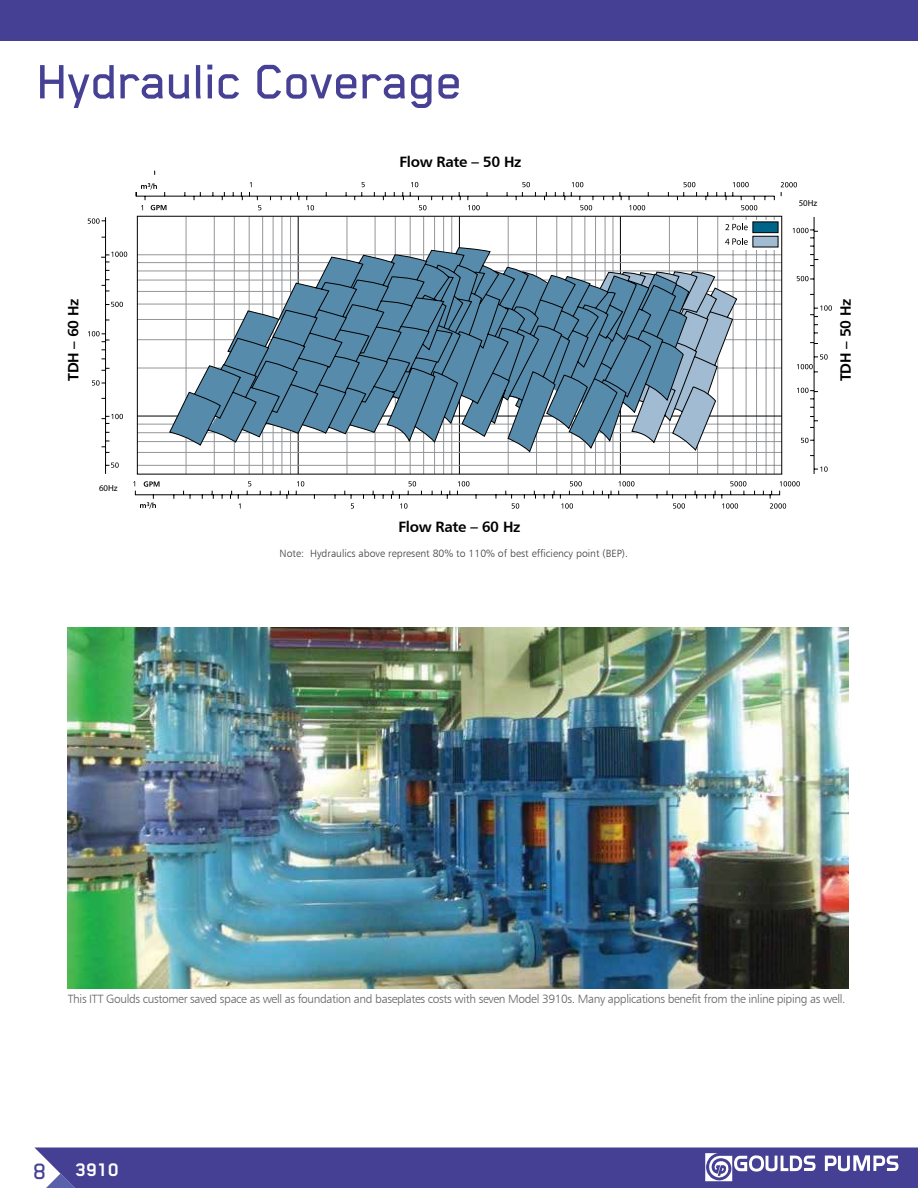
<style>
.page{position:relative;width:918px;height:1188px;background:#fff}
.page>*{position:absolute;margin:0;border:0;box-sizing:border-box;transform-origin:0 0}
.t1{font:500 55.5px "Blender Pro";letter-spacing:-.01em;color:#464194}
.t2{font:700 21px "Blender Pro";color:#fff}
.t3{font:15px "Humanist 777 BT Bold B";letter-spacing:-.02em;color:#000}
.t4{font:12px "Humanist 777 BT Light B";letter-spacing:-.03em;color:#636466}
.t5{font:10.5px "Humanist 777 BT Light B";color:#404040}
.t6{font:8.85px "Myriad Pro";color:#000}
.s1{font-weight:500;font-size:25.5px;color:#464194}
</style>
<div class="page">
<div style="left:35px;top:1148px;width:883px;height:40px;background:#454094"></div>
<svg style="left:734px;top:1155px;width:83px;height:17px"></svg>
<svg style="left:825px;top:1155px;width:75px;height:17px"></svg>
<div style="left:0;top:0;width:918px;height:40px;background:#454094"></div>
<hr style="left:814px;top:217px;width:1px;height:257px;background:#000">
<svg style="left:810px;top:254px;width:8px;height:12px"></svg>
<svg style="left:810px;top:342px;width:8px;height:2px"></svg>
<svg style="left:810px;top:416px;width:8px;height:12px"></svg>
<svg style="left:810px;top:305px;width:22px;height:12px"></svg>
<svg style="left:814px;top:466px;width:14px;height:6px"></svg>
<svg style="left:793px;top:228px;width:25px;height:11px"></svg>
<svg style="left:797px;top:276px;width:17px;height:5px"></svg>
<svg style="left:797px;top:388px;width:21px;height:5px"></svg>
<svg style="left:801px;top:438px;width:13px;height:5px"></svg>
<hr style="left:105px;top:217px;width:1px;height:257px;background:#000">
<svg style="left:102px;top:279px;width:7px;height:13px"></svg>
<svg style="left:102px;top:441px;width:7px;height:12px"></svg>
<svg style="left:101px;top:252px;width:26px;height:11px"></svg>
<svg style="left:106px;top:302px;width:17px;height:5px"></svg>
<svg style="left:102px;top:414px;width:21px;height:10px"></svg>
<svg style="left:106px;top:462px;width:13px;height:6px"></svg>
<svg style="left:88px;top:218px;width:18px;height:6px"></svg>
<svg style="left:88px;top:331px;width:21px;height:11px"></svg>
<svg style="left:92px;top:380px;width:13px;height:6px"></svg>
<svg style="left:797px;top:354px;width:31px;height:19px"></svg>
<svg style="left:212px;top:491px;width:2px;height:8px"></svg>
<svg style="left:441px;top:491px;width:10px;height:8px"></svg>
<svg style="left:713px;top:491px;width:3px;height:8px"></svg>
<svg style="left:602px;top:491px;width:10px;height:8px"></svg>
<svg style="left:140px;top:495px;width:16px;height:14px"></svg>
<svg style="left:144px;top:481px;width:16px;height:6px"></svg>
<svg style="left:247px;top:481px;width:4px;height:14px"></svg>
<svg style="left:296px;top:481px;width:8px;height:14px"></svg>
<svg style="left:457px;top:481px;width:12px;height:14px"></svg>
<svg style="left:618px;top:481px;width:20px;height:18px"></svg>
<svg style="left:238px;top:495px;width:3px;height:14px"></svg>
<svg style="left:345px;top:491px;width:9px;height:18px"></svg>
<svg style="left:391px;top:481px;width:31px;height:28px"></svg>
<svg style="left:506px;top:491px;width:19px;height:18px"></svg>
<svg style="left:552px;top:481px;width:31px;height:28px"></svg>
<svg style="left:667px;top:491px;width:19px;height:18px"></svg>
<svg style="left:722px;top:481px;width:24px;height:28px"></svg>
<svg style="left:770px;top:481px;width:30px;height:28px"></svg>
<svg style="left:136px;top:171px;width:661px;height:39px"></svg>
<svg style="left:136px;top:215px;width:647px;height:260px"></svg>
<svg style="left:690px;top:271px;width:48px;height:180px"></svg>
<svg style="left:169px;top:248px;width:521px;height:205px"></svg>
<div style="left:721px;top:220px;width:59px;height:30px;background:#fff"></div>
<div style="left:752px;top:221px;width:27px;height:12px;background:#006489;border:1px solid #000"></div>
<div style="left:752px;top:236px;width:27px;height:11px;background:#a1bbd2;border:1px solid #000"></div>
<svg style="left:725px;top:238px;width:23px;height:7px"></svg>
<svg style="left:725px;top:224px;width:23px;height:6px"></svg>
<img style="left:67px;top:628px;width:782px;height:360px">
<h1 class="t1" style="left:38px;top:52px;width:428px">Hydraulic Coverage</h1>
<p class="t3" style="left:64px;top:381px;width:84px;rotate:-90deg">TDH – 60 Hz</p>
<p class="t6" style="left:99px;top:482px;width:20px">60Hz</p>
<p class="t3" style="left:400px;top:152px;width:124px">Flow Rate – 50 Hz</p>
<p class="t3" style="left:398px;top:517px;width:124px">Flow Rate – 60 Hz</p>
<p class="t5" style="left:280px;top:546px;width:350px">Note: Hydraulics above represent 80% to 110% of best efficiency point (BEP).</p>
<p class="t6" style="left:799px;top:198px;width:20px">50Hz</p>
<p class="t3" style="left:836px;top:381px;width:84px;rotate:-90deg">TDH – 50 Hz</p>
<p class="t4" style="left:68px;top:992px;width:779px">This ITT Goulds customer saved space as well as foundation and baseplates costs with seven Model 3910s. Many applications benefit from the inline piping as well.</p>
<h2 class="t2" style="left:34px;top:1158px;width:87px"><span class="s1">8</span> 3910</h2>
</div>
